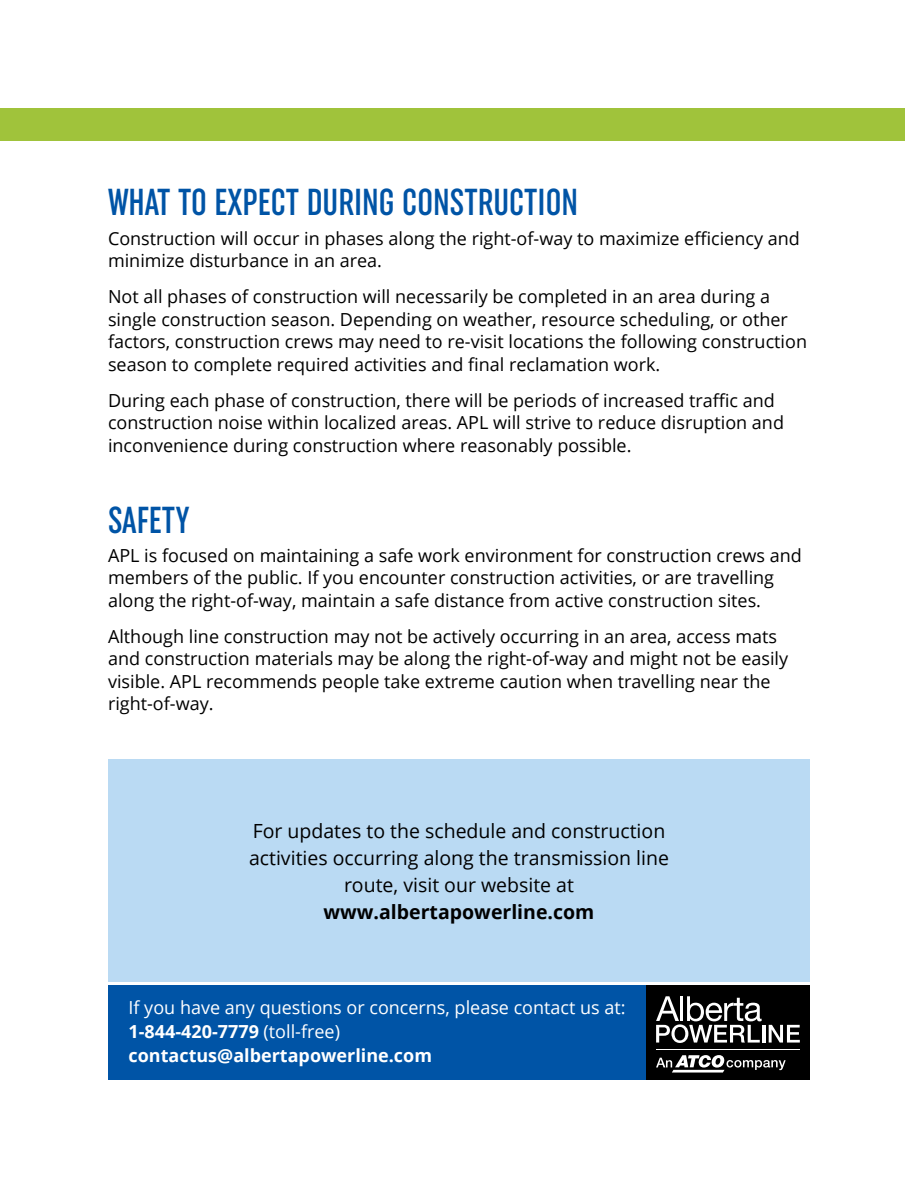
<style>
.page{position:relative;width:918px;height:1188px;background:#fff}
.page>*{position:absolute;margin:0;border:0;box-sizing:border-box;transform-origin:0 0}
.t1{font:500 extra-condensed 37.5px "Uniform";color:#0054a6}
.t2{font:19.5px/27px "Open Sans";color:#000;text-align:center}
.t3{font:700 19.5px "Open Sans";color:#000}
.t4{font:18px/22.5px "Open Sans";color:#000}
.t5{font:18px/24px "Open Sans";color:#fff}
.s1{font-weight:700}
</style>
<div class="page">
<div style="left:108px;top:759px;width:702px;height:223px;background:#badaf3"></div>
<div style="left:646px;top:986px;width:164px;height:94px;background:#000"></div>
<svg style="left:656px;top:996px;width:106px;height:47px"></svg>
<hr style="left:762px;top:1025px;width:3px;height:18px;background:#fff">
<svg style="left:769px;top:1025px;width:31px;height:18px"></svg>
<svg style="left:656px;top:1055px;width:130px;height:18px"></svg>
<hr style="left:656px;top:1049px;width:144px;height:1px;background:#fff">
<div style="left:108px;top:986px;width:538px;height:94px;background:#0054a6"></div>
<div style="left:0;top:108px;width:904px;height:32px;background:#a0c33b"></div>
<h1 class="t1" style="left:108px;top:181px;width:472px">WHAT TO EXPECT DURING CONSTRUCTION</h1>
<p class="t4" style="left:108px;top:226px;width:693px">Construction will occur in phases along the right-of-way to maximize efficiency and minimize disturbance in an area.</p>
<p class="t4" style="left:108px;top:285px;width:701px">Not all phases of construction will necessarily be completed in an area during a single construction season. Depending on weather, resource scheduling, or other factors, construction crews may need to re-visit locations the following construction season to complete required activities and final reclamation work.</p>
<p class="t4" style="left:108px;top:388px;width:678px">During each phase of construction, there will be periods of increased traffic and construction noise within localized areas. APL will strive to reduce disruption and inconvenience during construction where reasonably possible.</p>
<h1 class="t1" style="left:108px;top:498px;width:83px">SAFETY</h1>
<p class="t4" style="left:108px;top:544px;width:695px">APL is focused on maintaining a safe work environment for construction crews and members of the public. If you encounter construction activities, or are travelling along the right-of-way, maintain a safe distance from active construction sites.</p>
<p class="t4" style="left:108px;top:625px;width:682px">Although line construction may not be actively occurring in an area, access mats and construction materials may be along the right-of-way and might not be easily visible. APL recommends people take extreme caution when travelling near the right-of-way.</p>
<p class="t2" style="left:249px;top:817px;width:421px">For updates to the schedule and construction activities occurring along the transmission line route, visit our website at</p>
<p class="t3" style="left:324px;top:898px;width:272px">www.albertapowerline.com</p>
<p class="t5" style="left:129px;top:995px;width:499px">If you have any questions or concerns, please contact us at:<br><span class="s1">1-844-420-7779</span> (toll-free) <span class="s1">contactus@albertapowerline.com</span></p>
</div>
